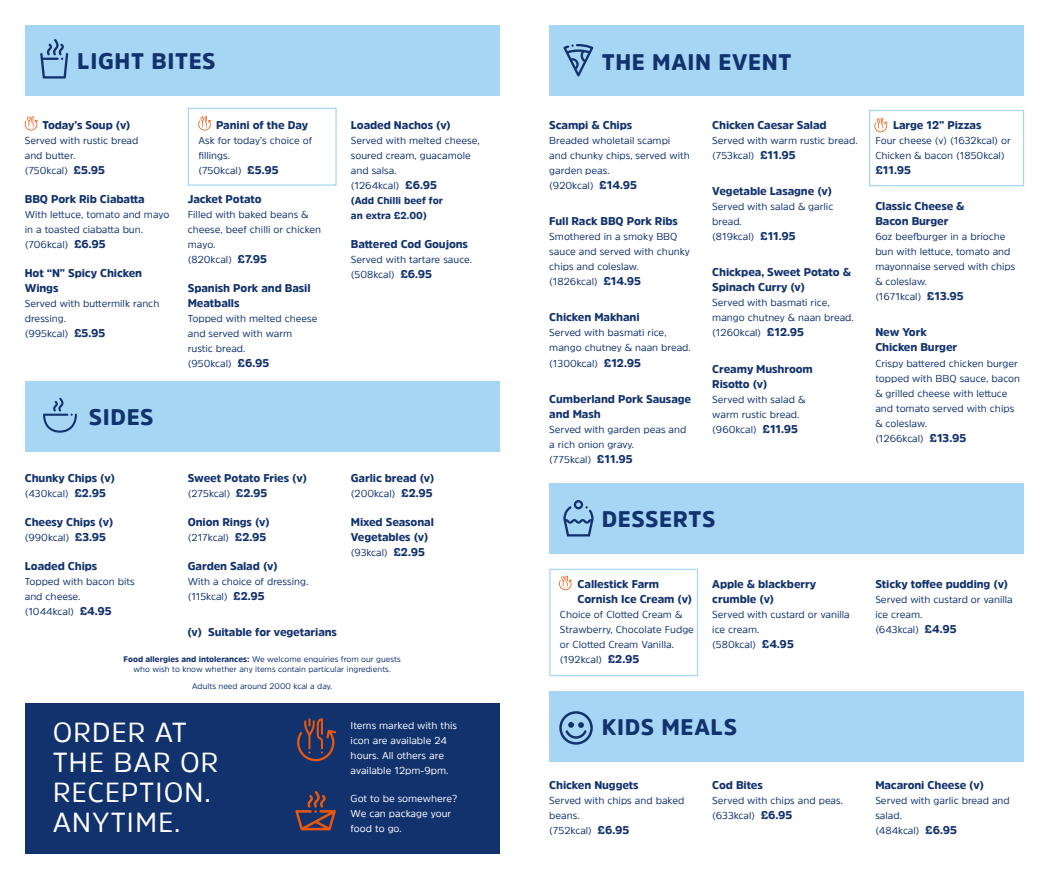
<style>
.page{position:relative;width:1049px;height:886px;background:#fff}
.page>*{position:absolute;margin:0;border:0;box-sizing:border-box;transform-origin:0 0}
.t1{font:27.5px/30px "Amsi Pro";letter-spacing:.03em;color:#fff}
.t2{font:900 22.5px "Amsi Pro";letter-spacing:.03em;color:#12326e}
.t3{font:900 11.25px/15px "Amsi Pro";letter-spacing:-.01em;color:#12326e}
.t4{font:10px/15px "Amsi Pro";color:#12326e}
.t5{font:10px/15px "Amsi Pro";color:#fff}
.t6{font:8.12px/10px "Amsi Pro";color:#12326e;text-align:center}
.s1{font-weight:900;font-size:11.25px}
.s2{font-weight:900}
</style>
<div class="page">
<div style="left:25px;top:381px;width:475px;height:71px;background:#a7d6f5"></div>
<svg style="left:43px;top:398px;width:34px;height:35px"></svg>
<div style="left:188px;top:108px;width:149px;height:78px;border:1px solid #a7d6f5"></div>
<svg style="left:198px;top:116px;width:13px;height:14px"></svg>
<svg style="left:25px;top:116px;width:13px;height:14px"></svg>
<div style="left:869px;top:110px;width:155px;height:76px;border:1px solid #a7d6f5"></div>
<div style="left:549px;top:569px;width:149px;height:107px;border:1px solid #a7d6f5"></div>
<svg style="left:874px;top:118px;width:13px;height:14px"></svg>
<svg style="left:559px;top:575px;width:13px;height:15px"></svg>
<div style="left:549px;top:691px;width:475px;height:71px;background:#a7d6f5"></div>
<div style="left:559px;top:711px;width:34px;height:34px;border:2px solid #12326e;border-radius:50%"></div>
<svg style="left:563px;top:722px;width:25px;height:18px"></svg>
<div style="left:25px;top:25px;width:475px;height:71px;background:#a7d6f5"></div>
<svg style="left:40px;top:39px;width:28px;height:40px"></svg>
<div style="left:549px;top:25px;width:475px;height:71px;background:#a7d6f5"></div>
<svg style="left:563px;top:44px;width:30px;height:32px"></svg>
<div style="left:549px;top:483px;width:475px;height:71px;background:#a7d6f5"></div>
<svg style="left:563px;top:500px;width:31px;height:36px"></svg>
<div style="left:25px;top:703px;width:475px;height:151px;background:#12326e"></div>
<svg style="left:297px;top:718px;width:39px;height:43px"></svg>
<svg style="left:295px;top:791px;width:41px;height:39px"></svg>
<h2 class="t2" style="left:77px;top:45px;width:27px">Light</h2>
<h2 class="t2" style="left:151px;top:45px;width:14px">bites</h2>
<h2 class="t2" style="left:602px;top:46px;width:191px">THE MAIN EVENT</h2>
<p class="t3" style="left:43px;top:117px;width:90px">Today’s Soup (v)</p>
<p class="t4" style="left:25px;top:133px;width:115px">Served with rustic bread and butter.<br>(750kcal) <span class="s1">£5.95</span></p>
<p class="t3" style="left:25px;top:191px;width:121px">BBQ Pork Rib Ciabatta</p>
<p class="t4" style="left:25px;top:207px;width:146px">With lettuce, tomato and mayo in a toasted ciabatta bun. (706kcal) <span class="s1">£6.95</span></p>
<p class="t3" style="left:25px;top:266px;width:119px">Hot “N” Spicy Chicken<br>Wings</p>
<p class="t4" style="left:25px;top:296px;width:136px">Served with buttermilk ranch dressing.<br>(995kcal) <span class="s1">£5.95</span></p>
<h2 class="t2" style="left:89px;top:401px;width:66px">SIDES</h2>
<p class="t3" style="left:216px;top:117px;width:93px">Panini of the Day</p>
<p class="t4" style="left:198px;top:133px;width:115px">Ask for today’s choice of fillings.<br>(750kcal) <span class="s1">£5.95</span></p>
<p class="t3" style="left:188px;top:191px;width:75px">Jacket Potato</p>
<p class="t4" style="left:188px;top:207px;width:135px">Filled with baked beans &amp; cheese, beef chilli or chicken mayo.<br>(820kcal) <span class="s1">£7.95</span></p>
<p class="t3" style="left:188px;top:281px;width:124px">Spanish Pork and Basil<br>Meatballs</p>
<p class="t4" style="left:188px;top:311px;width:131px">Topped with melted cheese and served with warm rustic bread.<br>(950kcal) <span class="s1">£6.95</span></p>
<p class="t3" style="left:351px;top:117px;width:102px">Loaded Nachos (v)</p>
<p class="t4" style="left:351px;top:133px;width:130px">Served with melted cheese, soured cream, guacamole and salsa.<br>(1264kcal) <span class="s1">£6.95<br></span><span class="s2">(Add Chilli beef for<br>an extra £2.00)</span></p>
<p class="t3" style="left:351px;top:236px;width:119px">Battered Cod Goujons</p>
<p class="t4" style="left:351px;top:252px;width:123px">Served with tartare sauce. (508kcal) <span class="s1">£6.95</span></p>
<p class="t3" style="left:25px;top:470px;width:92px">Chunky Chips (v)</p>
<p class="t4" style="left:25px;top:486px;width:83px">(430kcal) <span class="s1">£2.95</span></p>
<p class="t3" style="left:25px;top:514px;width:90px">Cheesy Chips (v)</p>
<p class="t4" style="left:25px;top:530px;width:83px">(990kcal) <span class="s1">£3.95</span></p>
<p class="t3" style="left:25px;top:559px;width:74px">Loaded Chips</p>
<p class="t4" style="left:25px;top:574px;width:111px">Topped with bacon bits and cheese.<br>(1044kcal) <span class="s1">£4.95</span></p>
<p class="t3" style="left:188px;top:470px;width:121px">Sweet Potato Fries (v)</p>
<p class="t4" style="left:188px;top:486px;width:81px">(275kcal) <span class="s1">£2.95</span></p>
<p class="t3" style="left:188px;top:514px;width:83px">Onion Rings (v)</p>
<p class="t4" style="left:188px;top:530px;width:80px">(217kcal) <span class="s1">£2.95</span></p>
<p class="t3" style="left:188px;top:559px;width:91px">Garden Salad (v)</p>
<p class="t4" style="left:188px;top:574px;width:122px">With a choice of dressing. (115kcal) <span class="s1">£2.95</span></p>
<p class="t3" style="left:187px;top:624px;width:151px">(v) Suitable for vegetarians</p>
<p class="t3" style="left:351px;top:470px;width:85px">Garlic bread (v)</p>
<p class="t4" style="left:351px;top:486px;width:83px">(200kcal) <span class="s1">£2.95</span></p>
<p class="t3" style="left:351px;top:514px;width:85px">Mixed Seasonal<br>Vegetables (v)</p>
<p class="t4" style="left:351px;top:545px;width:76px">(93kcal) <span class="s1">£2.95</span></p>
<p class="t6" style="left:124px;top:654px;width:279px"><span class="s2">Food allergies and intolerances:</span> We welcome enquiries from our guests who wish to know whether any items contain particular ingredients.</p>
<p class="t6" style="left:192px;top:681px;width:141px">Adults need around 2000 kcal a day.</p>
<h1 class="t1" style="left:53px;top:716px;width:167px">ORDER AT<br>THE BAR OR<br>RECEPTION.<br>ANYTIME.</h1>
<p class="t5" style="left:351px;top:718px;width:108px">Items marked with this icon are available 24 hours. All others are available 12pm-9pm.</p>
<p class="t5" style="left:351px;top:790px;width:108px">Got to be somewhere?<br>We can package your food to go.</p>
<p class="t3" style="left:549px;top:117px;width:85px">Scampi &amp; Chips</p>
<p class="t4" style="left:549px;top:133px;width:142px">Breaded wholetail scampi and chunky chips, served with garden peas.<br>(920kcal) <span class="s1">£14.95</span></p>
<p class="t3" style="left:549px;top:213px;width:130px">Full Rack BBQ Pork Ribs</p>
<p class="t4" style="left:549px;top:229px;width:142px">Smothered in a smoky BBQ sauce and served with chunky chips and coleslaw. (1826kcal) <span class="s1">£14.95</span></p>
<p class="t3" style="left:549px;top:310px;width:92px">Chicken Makhani</p>
<p class="t4" style="left:549px;top:325px;width:143px">Served with basmati rice, mango chutney &amp; naan bread. (1300kcal) <span class="s1">£12.95</span></p>
<p class="t3" style="left:549px;top:391px;width:143px">Cumberland Pork Sausage and Mash</p>
<p class="t4" style="left:549px;top:421px;width:139px">Served with garden peas and a rich onion gravy.<br>(775kcal) <span class="s1">£11.95</span></p>
<p class="t3" style="left:712px;top:117px;width:116px">Chicken Caesar Salad</p>
<p class="t4" style="left:712px;top:133px;width:147px">Served with warm rustic bread. (753kcal) <span class="s1">£11.95</span></p>
<p class="t3" style="left:712px;top:183px;width:121px">Vegetable Lasagne (v)</p>
<p class="t4" style="left:712px;top:199px;width:123px">Served with salad &amp; garlic bread.<br>(819kcal) <span class="s1">£11.95</span></p>
<p class="t3" style="left:712px;top:265px;width:140px">Chickpea, Sweet Potato &amp;<br>Spinach Curry (v)</p>
<p class="t4" style="left:712px;top:295px;width:143px">Served with basmati rice, mango chutney &amp; naan bread. (1260kcal) <span class="s1">£12.95</span></p>
<p class="t3" style="left:712px;top:361px;width:102px">Creamy Mushroom<br>Risotto (v)</p>
<p class="t4" style="left:712px;top:391px;width:94px">Served with salad &amp; warm rustic bread. (960kcal) <span class="s1">£11.95</span></p>
<p class="t3" style="left:893px;top:117px;width:90px">Large 12” Pizzas</p>
<p class="t4" style="left:875px;top:133px;width:137px">Four cheese (v) (1632kcal) or<br>Chicken &amp; bacon (1850kcal)</p>
<p class="t3" style="left:875px;top:162px;width:37px">£11.95</p>
<p class="t3" style="left:875px;top:198px;width:91px">Classic Cheese &amp;<br>Bacon Burger</p>
<p class="t4" style="left:875px;top:229px;width:142px">6oz beefburger in a brioche bun with lettuce, tomato and mayonnaise served with chips &amp; coleslaw.<br>(1671kcal) <span class="s1">£13.95</span></p>
<p class="t3" style="left:875px;top:325px;width:83px">New York<br>Chicken Burger</p>
<p class="t4" style="left:875px;top:355px;width:146px">Crispy battered chicken burger topped with BBQ sauce, bacon &amp; grilled cheese with lettuce and tomato served with chips &amp; coleslaw.<br>(1266kcal) <span class="s1">£13.95</span></p>
<h2 class="t2" style="left:602px;top:503px;width:31px">Desserts</h2>
<p class="t3" style="left:578px;top:576px;width:116px">Callestick Farm<br>Cornish Ice Cream (v)</p>
<p class="t4" style="left:560px;top:606px;width:136px">Choice of Clotted Cream &amp;<br>Strawberry, Chocolate Fudge or Clotted Cream Vanilla. (192kcal) <span class="s1">£2.95</span></p>
<p class="t3" style="left:712px;top:576px;width:105px">Apple &amp; blackberry crumble (v)</p>
<p class="t4" style="left:712px;top:606px;width:139px">Served with custard or vanilla ice cream.<br>(580kcal) <span class="s1">£4.95</span></p>
<p class="t3" style="left:875px;top:576px;width:134px">Sticky toffee pudding (v)</p>
<p class="t4" style="left:875px;top:592px;width:139px">Served with custard or vanilla ice cream.<br>(643kcal) <span class="s1">£4.95</span></p>
<h2 class="t2" style="left:602px;top:712px;width:137px">KIDS MEALS</h2>
<p class="t3" style="left:549px;top:777px;width:91px">Chicken Nuggets</p>
<p class="t4" style="left:549px;top:792px;width:136px">Served with chips and baked beans.<br>(752kcal) <span class="s1">£6.95</span></p>
<p class="t3" style="left:712px;top:777px;width:52px">Cod Bites</p>
<p class="t4" style="left:712px;top:792px;width:132px">Served with chips and peas. (633kcal) <span class="s1">£6.95</span></p>
<p class="t3" style="left:875px;top:777px;width:110px">Macaroni Cheese (v)</p>
<p class="t4" style="left:875px;top:792px;width:136px">Served with garlic bread and salad.<br>(484kcal) <span class="s1">£6.95</span></p>
</div>
